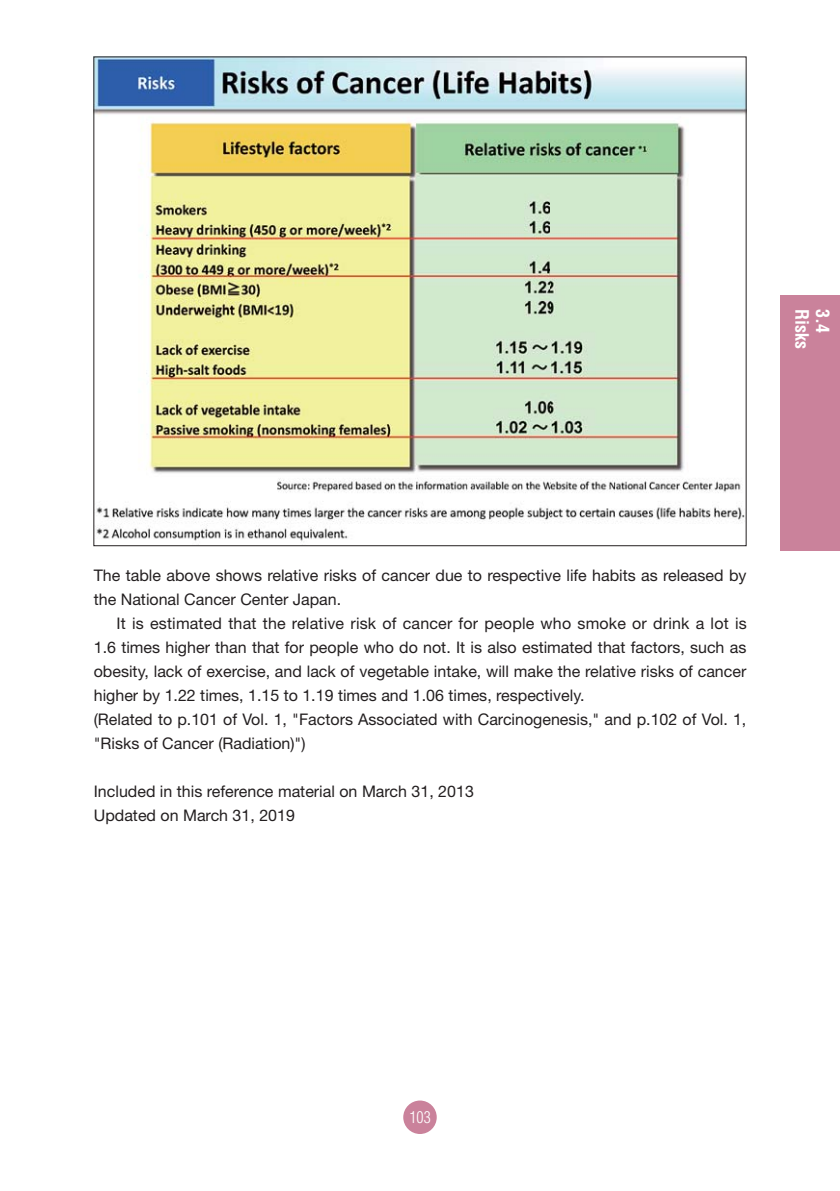
<style>
.page{position:relative;width:840px;height:1191px;background:#fff}
.page>*{position:absolute;margin:0;border:0;box-sizing:border-box;transform-origin:0 0}
.t1{font:700 condensed 18px "Helvetica";color:#fff}
.t2{font:16px/24px "Helvetica Neue";color:#231f20}
.t3{font:300 condensed 16px "Helvetica";color:#fff}
</style>
<div class="page">
<div style="left:403px;top:1100px;width:33px;height:34px;background:#ca829b;border-radius:50%"></div>
<div style="left:780px;top:295px;width:59px;height:255px;background:#ca829b"></div>
<img style="left:96px;top:59px;width:648px;height:483px">
<p class="t1" style="left:808px;top:309px;width:41px;rotate:90deg">Risks</p>
<p class="t1" style="left:829px;top:309px;width:25px;rotate:90deg">3.4</p>
<p class="t2" style="left:94px;top:565px;width:654px">The table above shows relative risks of cancer due to respective life habits as released by the National Cancer Center Japan.</p>
<p class="t2" style="left:94px;top:613px;width:654px;text-indent:23px">It is estimated that the relative risk of cancer for people who smoke or drink a lot is 1.6 times higher than that for people who do not. It is also estimated that factors, such as obesity, lack of exercise, and lack of vegetable intake, will make the relative risks of cancer higher by 1.22 times, 1.15 to 1.19 times and 1.06 times, respectively.<br>(Related to p.101 of Vol. 1, "Factors Associated with Carcinogenesis," and p.102 of Vol. 1, "Risks of Cancer (Radiation)")</p>
<p class="t2" style="left:94px;top:781px;width:381px">Included in this reference material on March 31, 2013<br>Updated on March 31, 2019</p>
<p class="t3" style="left:409px;top:1110px;width:23px">103</p>
</div>
